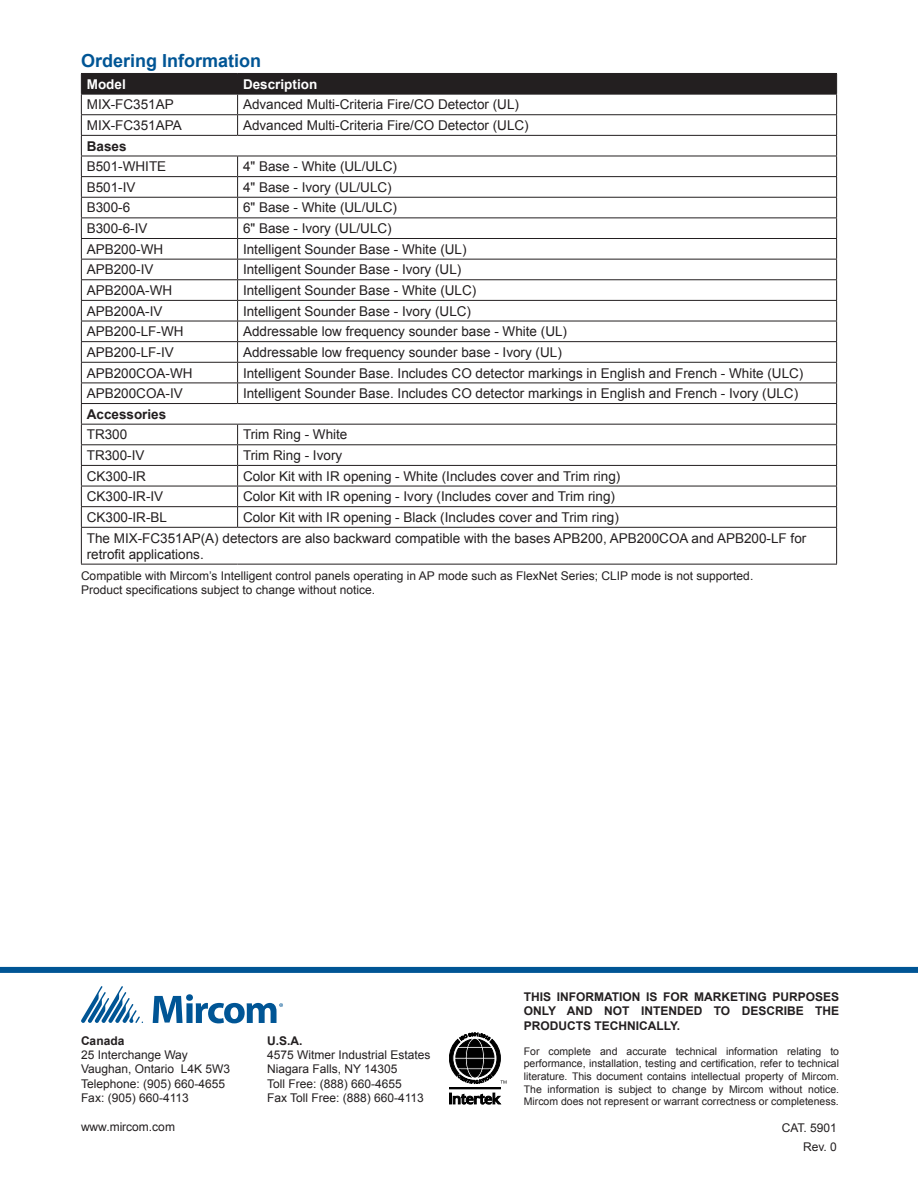
<style>
.page{position:relative;width:918px;height:1188px;background:#fff}
.page>*{position:absolute;margin:0;border:0;box-sizing:border-box;transform-origin:0 0}
.t1{font:700 18px "Arial";color:#005595}
.t2{font:13.5px/16.2px "Arial";color:#231f20}
.t3{font:700 13.5px "Arial";color:#fff}
.t4{font:700 13.5px "Arial";color:#231f20}
.ParaStyle01-Leading{font:12px/14.4px "Arial";color:#231f20}
.ParaStyle02-Leading{font:700 12px/14.4px "Arial";color:#231f20;text-align:justify}
.ParaStyle01-Leading-2{font:700 12px "Arial";color:#231f20}
.ParaStyle12-Leading{font:12px "Arial";color:#231f20}
.ParaStyle02-Leading-2{font:10.5px/12.6px "Arial";color:#231f20;text-align:justify}
</style>
<div class="page">
<div style="left:0;top:967px;width:918px;height:6px;background:#005595"></div>
<svg style="left:81px;top:986px;width:62px;height:37px"></svg>
<svg style="left:153px;top:994px;width:130px;height:29px"></svg>
<svg style="left:449px;top:1093px;width:52px;height:11px"></svg>
<div style="left:449px;top:1087px;width:52px;height:2px;border:1px solid #000"></div>
<svg style="left:449px;top:1033px;width:57px;height:51px"></svg>
<svg style="left:81px;top:73px;width:756px;height:454px"></svg>
<hr style="left:81px;top:527px;width:157px;height:1px;background:#231f20">
<hr style="left:81px;top:528px;width:1px;height:36px;background:#231f20">
<hr style="left:238px;top:527px;width:599px;height:1px;background:#231f20">
<hr style="left:836px;top:528px;width:1px;height:36px;background:#231f20">
<hr style="left:81px;top:564px;width:157px;height:1px;background:#231f20">
<hr style="left:238px;top:564px;width:599px;height:1px;background:#231f20">
<p class="t1" style="left:81px;top:49px;width:182px">Ordering Information</p>
<p class="t3" style="left:87px;top:75px;width:41px">Model</p>
<p class="t3" style="left:243px;top:75px;width:76px">Description</p>
<p class="t2" style="left:87px;top:97px;width:89px">MIX-FC351AP</p>
<p class="t2" style="left:243px;top:97px;width:278px">Advanced Multi-Criteria Fire/CO Detector (UL)</p>
<p class="t2" style="left:87px;top:117px;width:97px">MIX-FC351APA</p>
<p class="t2" style="left:243px;top:117px;width:287px">Advanced Multi-Criteria Fire/CO Detector (ULC)</p>
<p class="t4" style="left:87px;top:137px;width:41px">Bases</p>
<p class="t2" style="left:87px;top:159px;width:81px">B501-WHITE</p>
<p class="t2" style="left:243px;top:159px;width:156px">4" Base - White (UL/ULC)</p>
<p class="t2" style="left:87px;top:179px;width:50px">B501-IV</p>
<p class="t2" style="left:243px;top:179px;width:150px">4" Base - Ivory (UL/ULC)</p>
<p class="t2" style="left:87px;top:200px;width:45px">B300-6</p>
<p class="t2" style="left:243px;top:200px;width:156px">6" Base - White (UL/ULC)</p>
<p class="t2" style="left:87px;top:220px;width:62px">B300-6-IV</p>
<p class="t2" style="left:243px;top:220px;width:150px">6" Base - Ivory (UL/ULC)</p>
<p class="t2" style="left:87px;top:241px;width:78px">APB200-WH</p>
<p class="t2" style="left:243px;top:241px;width:225px">Intelligent Sounder Base - White (UL)</p>
<p class="t2" style="left:87px;top:262px;width:68px">APB200-IV</p>
<p class="t2" style="left:243px;top:262px;width:220px">Intelligent Sounder Base - Ivory (UL)</p>
<p class="t2" style="left:87px;top:282px;width:87px">APB200A-WH</p>
<p class="t2" style="left:243px;top:282px;width:235px">Intelligent Sounder Base - White (ULC)</p>
<p class="t2" style="left:87px;top:303px;width:77px">APB200A-IV</p>
<p class="t2" style="left:243px;top:303px;width:230px">Intelligent Sounder Base - Ivory (ULC)</p>
<p class="t2" style="left:87px;top:324px;width:98px">APB200-LF-WH</p>
<p class="t2" style="left:243px;top:324px;width:326px">Addressable low frequency sounder base - White (UL)</p>
<p class="t2" style="left:87px;top:344px;width:89px">APB200-LF-IV</p>
<p class="t2" style="left:243px;top:344px;width:320px">Addressable low frequency sounder base - Ivory (UL)</p>
<p class="t2" style="left:87px;top:365px;width:107px">APB200COA-WH</p>
<p class="t2" style="left:243px;top:365px;width:562px">Intelligent Sounder Base. Includes CO detector markings in English and French - White (ULC)</p>
<p class="t2" style="left:87px;top:385px;width:98px">APB200COA-IV</p>
<p class="t2" style="left:243px;top:385px;width:557px">Intelligent Sounder Base. Includes CO detector markings in English and French - Ivory (ULC)</p>
<p class="t4" style="left:87px;top:405px;width:81px">Accessories</p>
<p class="t2" style="left:87px;top:427px;width:42px">TR300</p>
<p class="t2" style="left:243px;top:427px;width:106px">Trim Ring - White</p>
<p class="t2" style="left:87px;top:447px;width:59px">TR300-IV</p>
<p class="t2" style="left:243px;top:447px;width:101px">Trim Ring - Ivory</p>
<p class="t2" style="left:87px;top:468px;width:61px">CK300-IR</p>
<p class="t2" style="left:243px;top:468px;width:379px">Color Kit with IR opening - White (Includes cover and Trim ring)</p>
<p class="t2" style="left:87px;top:489px;width:78px">CK300-IR-IV</p>
<p class="t2" style="left:243px;top:489px;width:374px">Color Kit with IR opening - Ivory (Includes cover and Trim ring)</p>
<p class="t2" style="left:87px;top:509px;width:82px">CK300-IR-BL</p>
<p class="t2" style="left:243px;top:509px;width:377px">Color Kit with IR opening - Black (Includes cover and Trim ring)</p>
<p class="t2" style="left:87px;top:530px;width:721px">The MIX-FC351AP(A) detectors are also backward compatible with the bases APB200, APB200COA and APB200-LF for retrofit applications.</p>
<p class="ParaStyle01-Leading" style="left:81px;top:568px;width:674px">Compatible with Mircom’s Intelligent control panels operating in AP mode such as FlexNet Series; CLIP mode is not supported.</p>
<p class="ParaStyle01-Leading" style="left:81px;top:583px;width:296px">Product specifications subject to change without notice.</p>
<p class="ParaStyle01-Leading-2" style="left:81px;top:1032px;width:45px">Canada</p>
<p class="ParaStyle01-Leading" style="left:81px;top:1048px;width:108px">25 Interchange Way</p>
<p class="ParaStyle01-Leading" style="left:81px;top:1062px;width:151px">Vaughan, Ontario L4K 5W3</p>
<p class="ParaStyle01-Leading" style="left:81px;top:1076px;width:146px">Telephone: (905) 660-4655</p>
<p class="ParaStyle01-Leading" style="left:81px;top:1091px;width:109px">Fax: (905) 660-4113</p>
<p class="ParaStyle01-Leading" style="left:81px;top:1120px;width:95px">www.mircom.com</p>
<p class="ParaStyle01-Leading-2" style="left:267px;top:1032px;width:37px">U.S.A.</p>
<p class="ParaStyle01-Leading" style="left:267px;top:1048px;width:165px">4575 Witmer Industrial Estates<br>Niagara Falls, NY 14305</p>
<p class="ParaStyle01-Leading" style="left:267px;top:1076px;width:136px">Toll Free: (888) 660-4655</p>
<p class="ParaStyle01-Leading" style="left:267px;top:1091px;width:158px">Fax Toll Free: (888) 660-4113</p>
<p class="ParaStyle02-Leading" style="left:524px;top:990px;width:317px">THIS INFORMATION IS FOR MARKETING PURPOSES ONLY AND NOT INTENDED TO DESCRIBE THE PRODUCTS TECHNICALLY.</p>
<p class="ParaStyle02-Leading-2" style="left:524px;top:1045px;width:317px">For complete and accurate technical information relating to performance, installation, testing and certification, refer to technical literature. This document contains intellectual property of Mircom.<br>The information is subject to change by Mircom without notice.<br>Mircom does not represent or warrant correctness or completeness.</p>
<p class="ParaStyle12-Leading" style="left:782px;top:1120px;width:57px">CAT. 5901</p>
<p class="ParaStyle01-Leading" style="left:803px;top:1140px;width:35px">Rev. 0</p>
</div>
